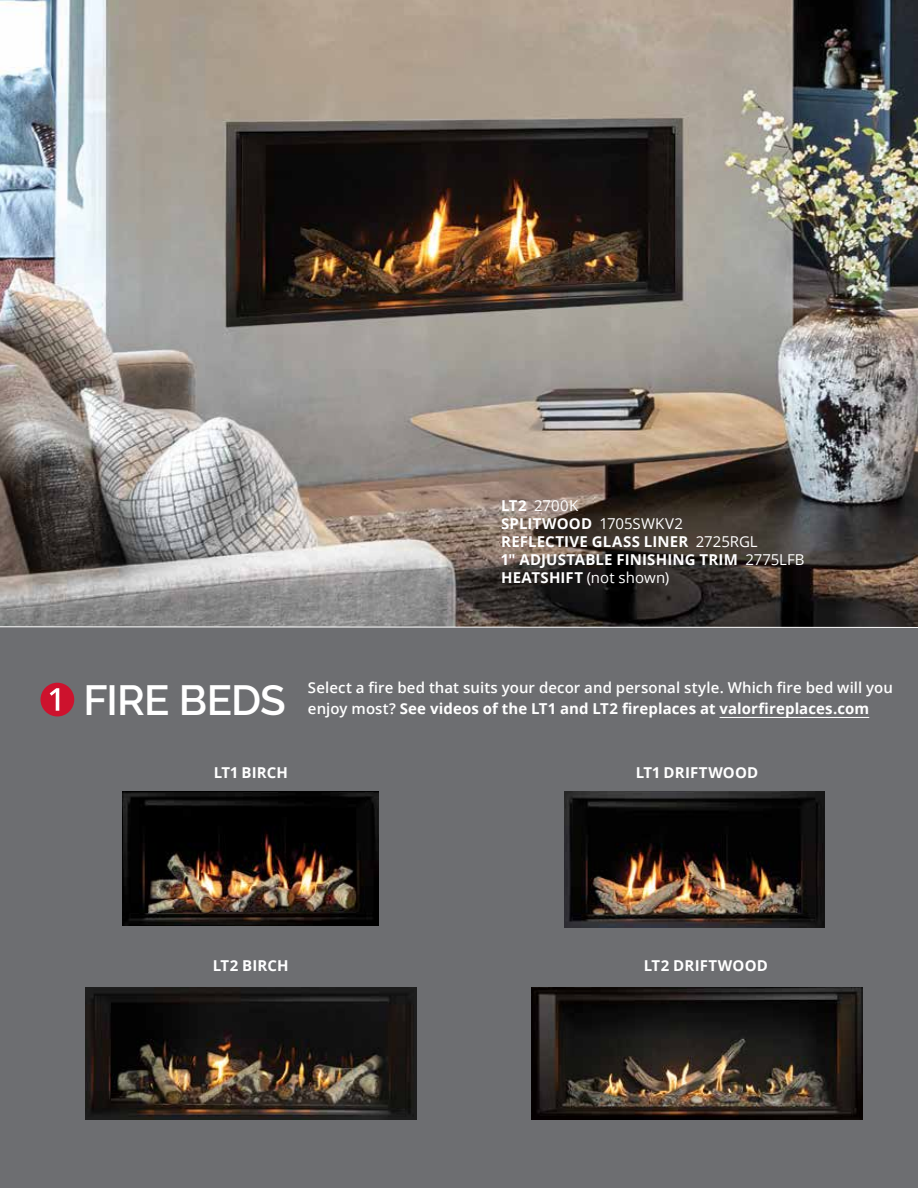
<style>
.page{position:relative;width:918px;height:1188px;background:#fff}
.page>*{position:absolute;margin:0;border:0;box-sizing:border-box;transform-origin:0 0}
.PAGE_HEADER_reverse{font:600 42px "Raleway";letter-spacing:-.02em;color:#fff}
.BODY_white{font:600 15px/21px "Open Sans";letter-spacing:.005em;color:#fff}
.UC_Caption_white{font:700 15px/18px "Open Sans";letter-spacing:.01em;color:#fff}
.DESCRIPTIONS{font:700 15px "Open Sans";letter-spacing:.01em;color:#fff}
.UC_Caption_white-2{font:15px "Open Sans";letter-spacing:.01em;color:#fff}
.s1{font-weight:700}
.s2{font-weight:400}
</style>
<div class="page">
<img style="left:0;top:0;width:918px;height:626px">
<div style="left:0;top:626px;width:918px;height:562px;background:#6d6e71"></div>
<div style="left:40px;top:683px;width:34px;height:33px;background:#cd122d;border-radius:50%"></div>
<svg style="left:50px;top:688px;width:9px;height:23px"></svg>
<img style="left:123px;top:791px;width:256px;height:135px">
<img style="left:85px;top:987px;width:331px;height:133px">
<img style="left:565px;top:792px;width:260px;height:136px">
<img style="left:532px;top:987px;width:330px;height:132px">
<hr style="left:720px;top:717px;width:149px;height:1px;background:#fff">
<p class="UC_Caption_white-2" style="left:501px;top:495px;width:79px"><span class="s1">LT2</span> 2700K</p>
<p class="UC_Caption_white" style="left:501px;top:514px;width:183px">SPLITWOOD <span class="s2">1705SWKV2</span></p>
<p class="UC_Caption_white" style="left:501px;top:532px;width:258px">REFLECTIVE GLASS LINER <span class="s2">2725RGL</span></p>
<p class="UC_Caption_white" style="left:501px;top:550px;width:305px">1" ADJUSTABLE FINISHING TRIM <span class="s2">2775LFB<br></span>HEATSHIFT <span class="s2">(not shown)</span></p>
<p class="PAGE_HEADER_reverse" style="left:83px;top:676px;width:204px">FIRE BEDS</p>
<p class="DESCRIPTIONS" style="left:214px;top:762px;width:76px">LT1 BIRCH</p>
<p class="BODY_white" style="left:308px;top:677px;width:587px">Select a fire bed that suits your decor and personal style. Which fire bed will you enjoy most? <span class="s1">See videos of the LT1 and LT2 fireplaces at valorfireplaces.com</span></p>
<p class="DESCRIPTIONS" style="left:636px;top:762px;width:124px">LT1 DRIFTWOOD</p>
<p class="DESCRIPTIONS" style="left:213px;top:954px;width:77px">LT2 BIRCH</p>
<p class="DESCRIPTIONS" style="left:644px;top:954px;width:125px">LT2 DRIFTWOOD</p>
</div>
